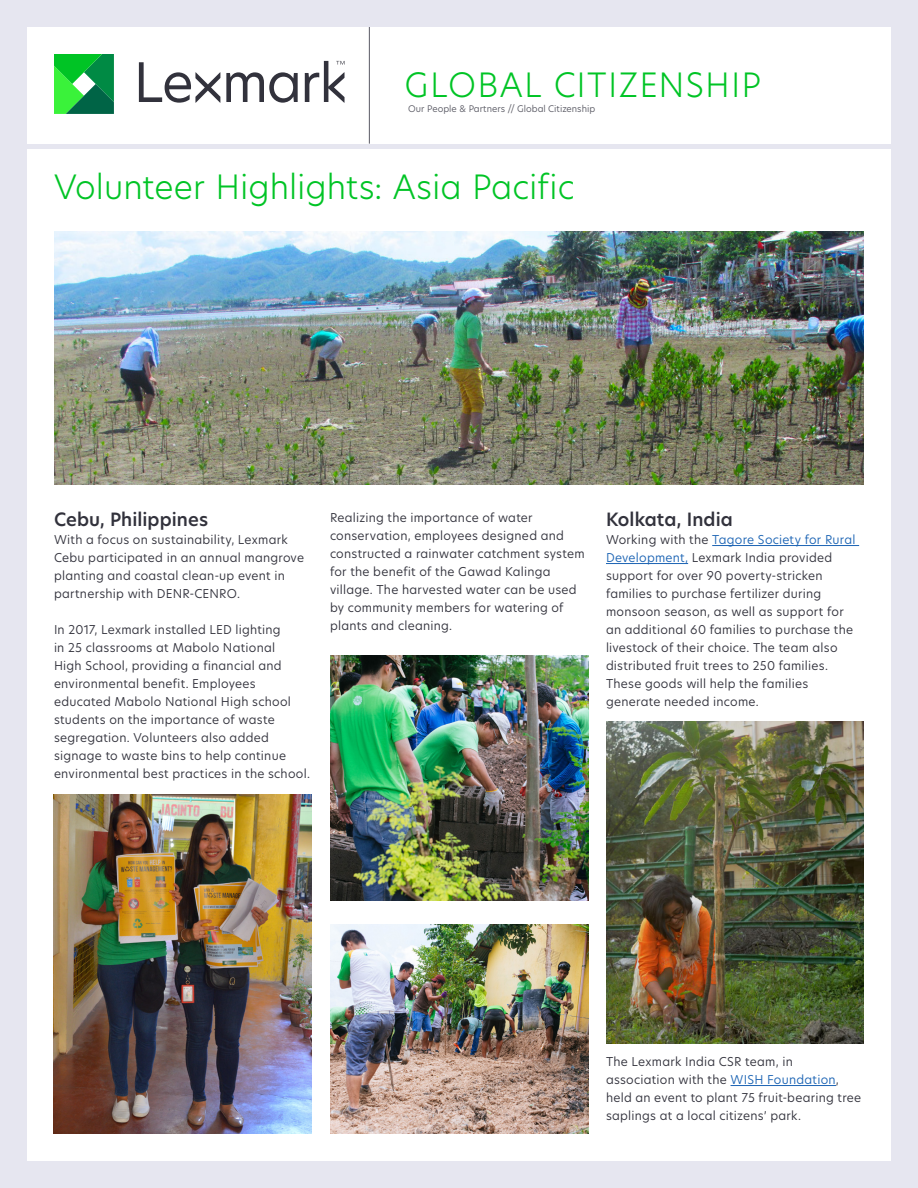
<style>
.page{position:relative;width:918px;height:1188px;background:#e6e6f0}
.page>*{position:absolute;margin:0;border:0;box-sizing:border-box;transform-origin:0 0}
.t1{font:300 33px "TP Hero";letter-spacing:.005em;color:#00c425}
.t2{font:300 33px "TP Hero";letter-spacing:.035em;color:#00c425}
.t3{font:600 18px "TP Hero";color:#32323c}
.t4{font:12px/18px "TP Hero";letter-spacing:.02em;color:#32323c}
.t5{font:9px "TP Hero";color:#5a5a64}
.s1{color:#1c64b4}
</style>
<div class="page">
<div style="left:27px;top:149px;width:864px;height:1012px;background:#fff"></div>
<div style="left:27px;top:27px;width:864px;height:117px;background:#fff"></div>
<svg style="left:139px;top:61px;width:206px;height:42px"></svg>
<svg style="left:54px;top:54px;width:60px;height:60px;background:#22af4a"></svg>
<hr style="left:369px;top:27px;width:1px;height:117px;background:#5a5a64">
<hr style="left:712px;top:545px;width:147px;height:1px;background:#1c64b4">
<hr style="left:606px;top:563px;width:82px;height:1px;background:#1c64b4">
<hr style="left:731px;top:1085px;width:105px;height:1px;background:#1c64b4">
<img style="left:54px;top:231px;width:810px;height:254px">
<img style="left:54px;top:795px;width:258px;height:338px">
<img style="left:330px;top:656px;width:258px;height:245px">
<img style="left:330px;top:925px;width:258px;height:208px">
<img style="left:606px;top:721px;width:258px;height:322px">
<h1 class="t2" style="left:405px;top:62px;width:358px">GLOBAL CITIZENSHIP</h1>
<p class="t5" style="left:408px;top:102px;width:189px">Our People &amp; Partners // Global Citizenship</p>
<h1 class="t1" style="left:54px;top:164px;width:522px">Volunteer Highlights: Asia Pacific</h1>
<h2 class="t3" style="left:54px;top:507px;width:156px">Cebu, Philippines</h2>
<p class="t4" style="left:54px;top:531px;width:252px">With a focus on sustainability, Lexmark Cebu participated in an annual mangrove planting and coastal clean-up event in partnership with DENR-CENRO.</p>
<p class="t4" style="left:54px;top:621px;width:258px">In 2017, Lexmark installed LED lighting<br>in 25 classrooms at Mabolo National<br>High School, providing a financial and environmental benefit. Employees educated Mabolo National High school students on the importance of waste segregation. Volunteers also added signage to waste bins to help continue environmental best practices in the school.</p>
<p class="t4" style="left:330px;top:508px;width:256px">Realizing the importance of water conservation, employees designed and constructed a rainwater catchment system for the benefit of the Gawad Kalinga village. The harvested water can be used by community members for watering of plants and cleaning.</p>
<h2 class="t3" style="left:606px;top:507px;width:128px">Kolkata, India</h2>
<p class="t4" style="left:606px;top:531px;width:251px">Working with the <span class="s1">Tagore Society for Rural Development,</span> Lexmark India provided support for over 90 poverty-stricken families to purchase fertilizer during monsoon season, as well as support for an additional 60 families to purchase the livestock of their choice. The team also distributed fruit trees to 250 families.<br>These goods will help the families generate needed income.</p>
<p class="t4" style="left:606px;top:1053px;width:257px">The Lexmark India CSR team, in association with the <span class="s1">WISH Foundation</span>, held an event to plant 75 fruit-bearing tree saplings at a local citizens’ park.</p>
</div>
